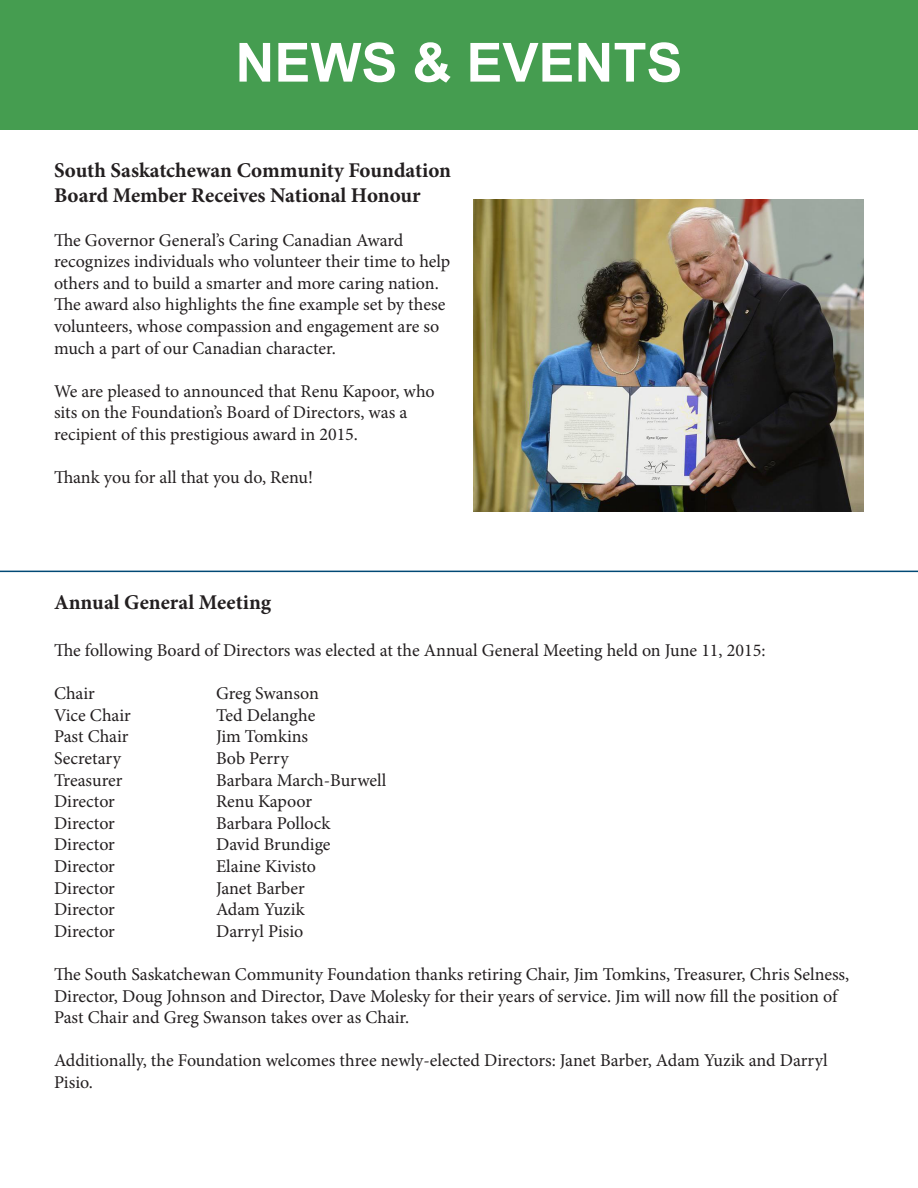
<style>
.page{position:relative;width:918px;height:1188px;background:#fff}
.page>*{position:absolute;margin:0;border:0;box-sizing:border-box;transform-origin:0 0}
.t1{font:700 54px "Arial";color:#fff}
.t2{font:700 21px/25.2px "Minion Pro";color:#231f20}
.t3{font:18px/21.6px "Minion Pro";color:#231f20}
</style>
<div class="page">
<div style="left:0;top:0;width:918px;height:130px;background:#459d50"></div>
<img style="left:473px;top:199px;width:391px;height:313px">
<hr style="left:0;top:571px;width:918px;height:1px;background:#014975">
<p class="t1" style="left:235px;top:27px;width:449px">NEWS &amp; EVENTS</p>
<p class="t2" style="left:54px;top:158px;width:399px">South Saskatchewan Community Foundation<br>Board Member Receives National Honour</p>
<p class="t3" style="left:54px;top:229px;width:351px">The Governor General’s Caring Canadian Award</p>
<p class="t3" style="left:54px;top:251px;width:398px">recognizes individuals who volunteer their time to help others and to build a smarter and more caring nation.<br>The award also highlights the fine example set by these volunteers, whose compassion and engagement are so much a part of our Canadian character.</p>
<p class="t3" style="left:54px;top:380px;width:382px">We are pleased to announced that Renu Kapoor, who sits on the Foundation’s Board of Directors, was a</p>
<p class="t3" style="left:54px;top:424px;width:306px">recipient of this prestigious award in 2015.</p>
<p class="t3" style="left:54px;top:467px;width:261px">Thank you for all that you do, Renu!</p>
<p class="t2" style="left:54px;top:590px;width:219px">Annual General Meeting</p>
<p class="t3" style="left:54px;top:640px;width:713px">The following Board of Directors was elected at the Annual General Meeting held on June 11, 2015:</p>
<p class="t3" style="left:54px;top:683px;width:42px">Chair</p>
<p class="t3" style="left:216px;top:683px;width:104px">Greg Swanson</p>
<p class="t3" style="left:54px;top:704px;width:78px">Vice Chair</p>
<p class="t3" style="left:216px;top:704px;width:101px">Ted Delanghe</p>
<p class="t3" style="left:54px;top:726px;width:76px">Past Chair</p>
<p class="t3" style="left:216px;top:726px;width:94px">Jim Tomkins</p>
<p class="t3" style="left:54px;top:748px;width:69px">Secretary</p>
<p class="t3" style="left:216px;top:748px;width:74px">Bob Perry</p>
<p class="t3" style="left:54px;top:769px;width:70px">Treasurer</p>
<p class="t3" style="left:216px;top:769px;width:172px">Barbara March-Burwell</p>
<p class="t3" style="left:54px;top:791px;width:63px">Director</p>
<p class="t3" style="left:216px;top:791px;width:98px">Renu Kapoor</p>
<p class="t3" style="left:54px;top:812px;width:63px">Director</p>
<p class="t3" style="left:216px;top:812px;width:116px">Barbara Pollock</p>
<p class="t3" style="left:54px;top:834px;width:63px">Director</p>
<p class="t3" style="left:216px;top:834px;width:116px">David Brundige</p>
<p class="t3" style="left:54px;top:856px;width:63px">Director</p>
<p class="t3" style="left:216px;top:856px;width:101px">Elaine Kivisto</p>
<p class="t3" style="left:54px;top:877px;width:63px">Director</p>
<p class="t3" style="left:216px;top:877px;width:90px">Janet Barber</p>
<p class="t3" style="left:54px;top:899px;width:63px">Director</p>
<p class="t3" style="left:216px;top:899px;width:90px">Adam Yuzik</p>
<p class="t3" style="left:54px;top:920px;width:63px">Director</p>
<p class="t3" style="left:216px;top:920px;width:89px">Darryl Pisio</p>
<p class="t3" style="left:54px;top:964px;width:797px">The South Saskatchewan Community Foundation thanks retiring Chair, Jim Tomkins, Treasurer, Chris Selness,<br>Director, Doug Johnson and Director, Dave Molesky for their years of service. Jim will now fill the position of<br>Past Chair and Greg Swanson takes over as Chair.</p>
<p class="t3" style="left:54px;top:1050px;width:775px">Additionally, the Foundation welcomes three newly-elected Directors: Janet Barber, Adam Yuzik and Darryl<br>Pisio.</p>
</div>
